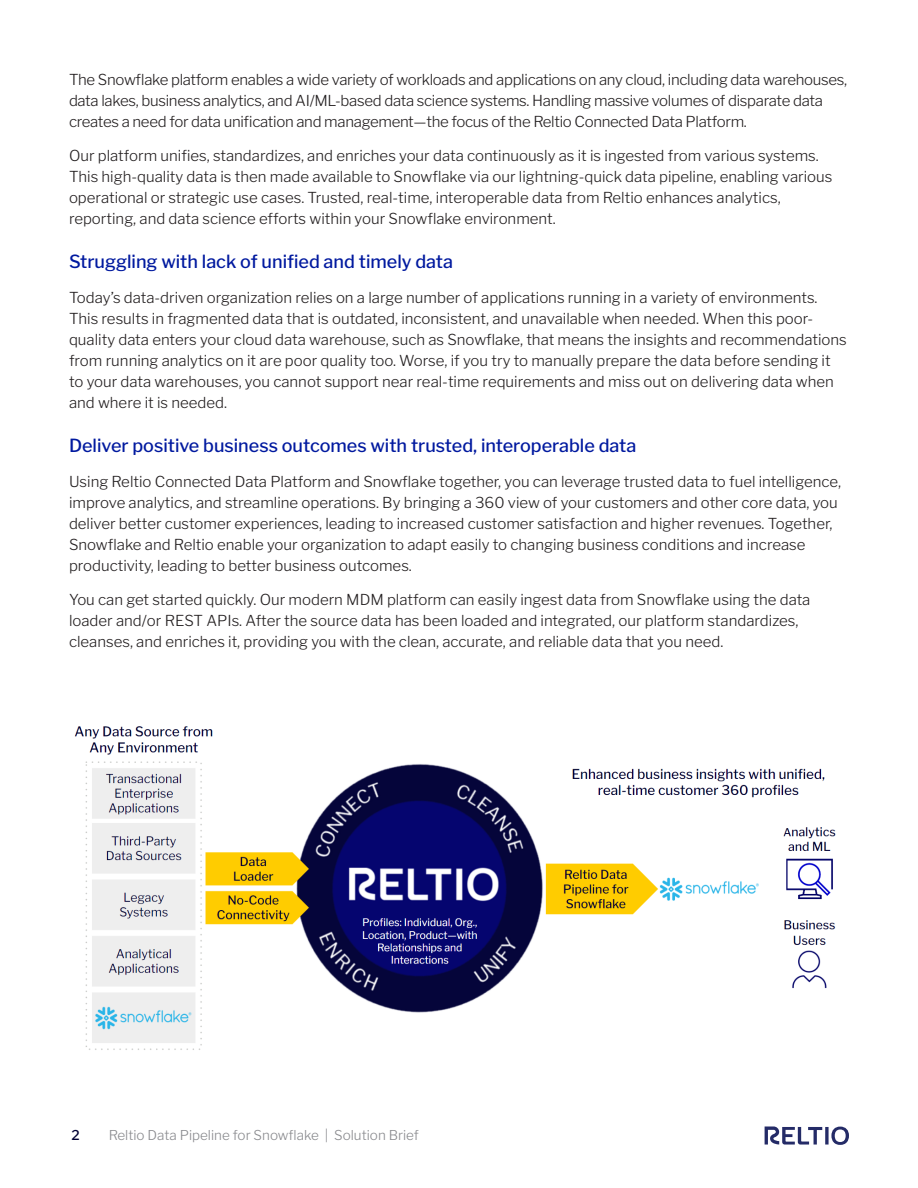
<style>
.page{position:relative;width:918px;height:1188px;background:#fff}
.page>*{position:absolute;margin:0;border:0;box-sizing:border-box;transform-origin:0 0}
.t1{font:500 18px "Libre Franklin";color:#00199f}
.t2{font:300 15px/21px "Libre Franklin";color:#231f20}
.t3{font:300 15px/21px "Libre Franklin";letter-spacing:-.02em;color:#231f20}
.t4{font:300 13.5px "Libre Franklin";color:#898a8e}
.t5{font:500 13.5px "Libre Franklin";color:#003}
</style>
<div class="page">
<svg style="left:765px;top:1127px;width:84px;height:18px"></svg>
<img style="left:74px;top:726px;width:762px;height:324px">
<p class="t3" style="left:69px;top:67px;width:780px">The Snowflake platform enables a wide variety of workloads and applications on any cloud, including data warehouses, data lakes, business analytics, and AI/ML-based data science systems. Handling massive volumes of disparate data creates a need for data unification and management—the focus of the Reltio Connected Data Platform.</p>
<p class="t2" style="left:69px;top:144px;width:765px">Our platform unifies, standardizes, and enriches your data continuously as it is ingested from various systems.<br>This high-quality data is then made available to Snowflake via our lightning-quick data pipeline, enabling various operational or strategic use cases. Trusted, real-time, interoperable data from Reltio enhances analytics, reporting, and data science efforts within your Snowflake environment.</p>
<p class="t1" style="left:69px;top:248px;width:386px">Struggling with lack of unified and timely data</p>
<p class="t2" style="left:69px;top:286px;width:779px">Today’s data-driven organization relies on a large number of applications running in a variety of environments.<br>This results in fragmented data that is outdated, inconsistent, and unavailable when needed. When this poor&shy;quality data enters your cloud data warehouse, such as Snowflake, that means the insights and recommendations from running analytics on it are poor quality too. Worse, if you try to manually prepare the data before sending it to your data warehouses, you cannot support near real-time requirements and miss out on delivering data when and where it is needed.</p>
<p class="t1" style="left:69px;top:432px;width:569px">Deliver positive business outcomes with trusted, interoperable data</p>
<p class="t2" style="left:69px;top:469px;width:774px">Using Reltio Connected Data Platform and Snowflake together, you can leverage trusted data to fuel intelligence, improve analytics, and streamline operations. By bringing a 360 view of your customers and other core data, you deliver better customer experiences, leading to increased customer satisfaction and higher revenues. Together, Snowflake and Reltio enable your organization to adapt easily to changing business conditions and increase productivity, leading to better business outcomes.</p>
<p class="t2" style="left:69px;top:588px;width:743px">You can get started quickly. Our modern MDM platform can easily ingest data from Snowflake using the data loader and/or REST APIs. After the source data has been loaded and integrated, our platform standardizes, cleanses, and enriches it, providing you with the clean, accurate, and reliable data that you need.</p>
<p class="t5" style="left:71px;top:1124px;width:10px">2</p>
<p class="t4" style="left:109px;top:1124px;width:312px">Reltio Data Pipeline for Snowflake | Solution Brief</p>
</div>
